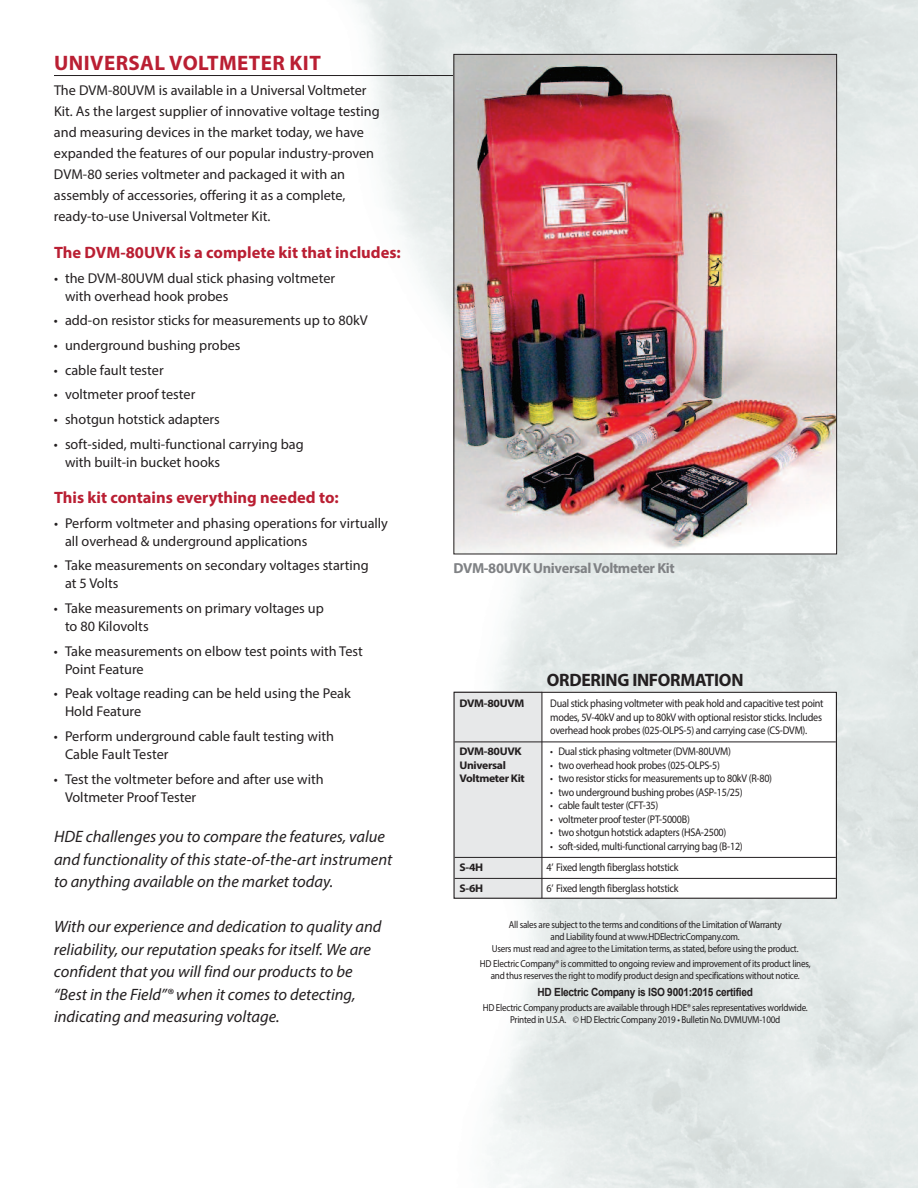
<style>
.page{position:relative;width:918px;height:1188px;background:#fff}
.page>*{position:absolute;margin:0;border:0;box-sizing:border-box;transform-origin:0 0}
.t1{font:700 21px "Myriad Pro";letter-spacing:.02em;color:#ba1f33}
.t2{font:700 18px "Myriad Pro";letter-spacing:-.015em;color:#231f20}
.t3{font:italic 16.5px/22.5px "Myriad Pro";color:#231f20}
.t4{font:700 16.5px "Myriad Pro";color:#ba1f33}
.t5{font:700 14.55px "Myriad Pro";letter-spacing:-.025em;color:#808285}
.t6{font:14.25px/18px "Myriad Pro";color:#231f20}
.t7{font:700 11.25px "Arial";letter-spacing:-.03em;color:#231f20;scale:.9 1}
.t8{font:11.1px/13.5px "Myriad Pro";letter-spacing:-.025em;color:#231f20;text-align:justify;scale:.91 1}
.t9{font:700 11.1px "Myriad Pro";letter-spacing:-.03em;color:#231f20;scale:1.05 1}
.t10{font:10.2px/12px "Myriad Pro";letter-spacing:-.025em;color:#231f20;text-align:center;scale:.9 1}
</style>
<div class="page">
<div style="left:454px;top:692px;width:88px;height:207px;background:#e7e8e9"></div>
<div style="left:453px;top:692px;width:384px;height:207px;border:1px solid #231f20"></div>
<hr style="left:455px;top:742px;width:381px;height:1px;background:#231f20">
<hr style="left:455px;top:857px;width:381px;height:1px;background:#231f20">
<hr style="left:455px;top:878px;width:381px;height:1px;background:#231f20">
<hr style="left:542px;top:692px;width:1px;height:206px;background:#231f20">
<hr style="left:54px;top:75px;width:437px;height:1px;background:#231f20">
<img style="left:455px;top:56px;width:380px;height:496px">
<h1 class="t1" style="left:54px;top:55px;width:268px">UNIVERSAL VOLTMETER KIT</h1>
<p class="t6" style="left:54px;top:81px;width:327px;line-height:21px">The DVM-80UVM is available in a Universal Voltmeter Kit. As the largest supplier of innovative voltage testing and measuring devices in the market today, we have expanded the features of our popular industry-proven DVM-80 series voltmeter and packaged it with an assembly of accessories, offering it as a complete, ready-to-use Universal Voltmeter Kit.</p>
<p class="t4" style="left:54px;top:246px;width:348px">The DVM-80UVK is a complete kit that includes:</p>
<p class="t6" style="left:65px;top:270px;width:272px;text-indent:-11px">• the DVM-80UVM dual stick phasing voltmeter with overhead hook probes</p>
<p class="t6" style="left:54px;top:313px;width:315px">• add-on resistor sticks for measurements up to 80kV</p>
<p class="t6" style="left:54px;top:337px;width:188px">• underground bushing probes</p>
<p class="t6" style="left:54px;top:362px;width:111px">• cable fault tester</p>
<p class="t6" style="left:54px;top:387px;width:143px">• voltmeter proof tester</p>
<p class="t6" style="left:54px;top:412px;width:167px">• shotgun hotstick adapters</p>
<p class="t6" style="left:65px;top:436px;width:240px;text-indent:-11px">• soft-sided, multi-functional carrying bag with built-in bucket hooks</p>
<p class="t4" style="left:54px;top:491px;width:286px">This kit contains everything needed to:</p>
<p class="t6" style="left:65px;top:515px;width:325px;text-indent:-11px">• Perform voltmeter and phasing operations for virtually all overhead &amp; underground applications</p>
<p class="t6" style="left:65px;top:558px;width:305px;text-indent:-11px">• Take measurements on secondary voltages starting at 5 Volts</p>
<p class="t6" style="left:65px;top:600px;width:260px;text-indent:-11px">• Take measurements on primary voltages up to 80 Kilovolts</p>
<p class="t6" style="left:65px;top:643px;width:299px;text-indent:-11px">• Take measurements on elbow test points with Test<br>Point Feature</p>
<p class="t6" style="left:65px;top:686px;width:287px;text-indent:-11px">• Peak voltage reading can be held using the Peak<br>Hold Feature</p>
<p class="t6" style="left:65px;top:728px;width:271px;text-indent:-11px">• Perform underground cable fault testing with<br>Cable Fault Tester</p>
<p class="t6" style="left:65px;top:771px;width:260px;text-indent:-11px">• Test the voltmeter before and after use with<br>Voltmeter Proof Tester</p>
<p class="t3" style="left:54px;top:827px;width:340px">HDE challenges you to compare the features, value and functionality of this state-of-the-art instrument to anything available on the market today.</p>
<p class="t3" style="left:54px;top:917px;width:329px">With our experience and dedication to quality and reliability, our reputation speaks for itself. We are confident that you will find our products to be “Best in the Field”® when it comes to detecting, indicating and measuring voltage.</p>
<p class="t5" style="left:453px;top:563px;width:223px">DVM-80UVK UniversalVoltmeter Kit</p>
<p class="t2" style="left:547px;top:673px;width:198px">ORDERING INFORMATION</p>
<p class="t9" style="left:459px;top:699px;width:63px">DVM-80UVM</p>
<p class="t8" style="left:550px;top:698px;width:302px">Dual stick phasing voltmeter with peak hold and capacitive test point modes, 5V-40kV and up to 80kV with optional resistor sticks. Includes overhead hook probes (025-OLPS-5) and carrying case (CS-DVM).</p>
<p class="t9" style="left:459px;top:747px;width:61px">DVM-80UVK</p>
<p class="t8" style="left:550px;top:746px;width:200px">• Dual stick phasing voltmeter (DVM-80UVM)</p>
<p class="t9" style="left:459px;top:761px;width:46px">Universal</p>
<p class="t8" style="left:550px;top:759px;width:188px">• two overhead hook probes (025-OLPS-5)</p>
<p class="t9" style="left:459px;top:774px;width:64px">Voltmeter Kit</p>
<p class="t8" style="left:550px;top:773px;width:245px">• two resistor sticks for measurements up to 80kV (R-80)</p>
<p class="t8" style="left:550px;top:786px;width:213px">• two underground bushing probes (ASP-15/25)</p>
<p class="t8" style="left:550px;top:800px;width:120px">• cable fault tester (CFT-35)</p>
<p class="t8" style="left:550px;top:813px;width:155px">• voltmeter proof tester (PT-5000B)</p>
<p class="t8" style="left:550px;top:827px;width:195px">• two shotgun hotstick adapters (HSA-2500)</p>
<p class="t8" style="left:550px;top:840px;width:213px">• soft-sided, multi-functional carrying bag (B-12)</p>
<p class="t9" style="left:459px;top:863px;width:24px">S-4H</p>
<p class="t8" style="left:547px;top:861px;width:147px">4’ Fixed length fiberglass hotstick</p>
<p class="t9" style="left:459px;top:884px;width:24px">S-6H</p>
<p class="t8" style="left:547px;top:882px;width:147px">6’ Fixed length fiberglass hotstick</p>
<p class="t10" style="left:492px;top:919px;width:342px">All sales are subject to the terms and conditions of the Limitation ofWarranty<br>and Liability found at www.HDElectricCompany.com.<br>Users must read and agree to the Limitation terms, as stated, before using the product.</p>
<p class="t10" style="left:480px;top:958px;width:369px">HD Electric Company® is committed to ongoing review and improvement of its product lines, and thus reserves the right to modify product design and specifications without notice.</p>
<p class="t7" style="left:538px;top:985px;width:241px">HD Electric Company is ISO 9001:2015 certified</p>
<p class="t10" style="left:483px;top:1002px;width:363px">HD Electric Company products are available through HDE® sales representatives worldwide.<br>Printed in U.S.A. © HD Electric Company 2019 • Bulletin No. DVMUVM-100d</p>
</div>
